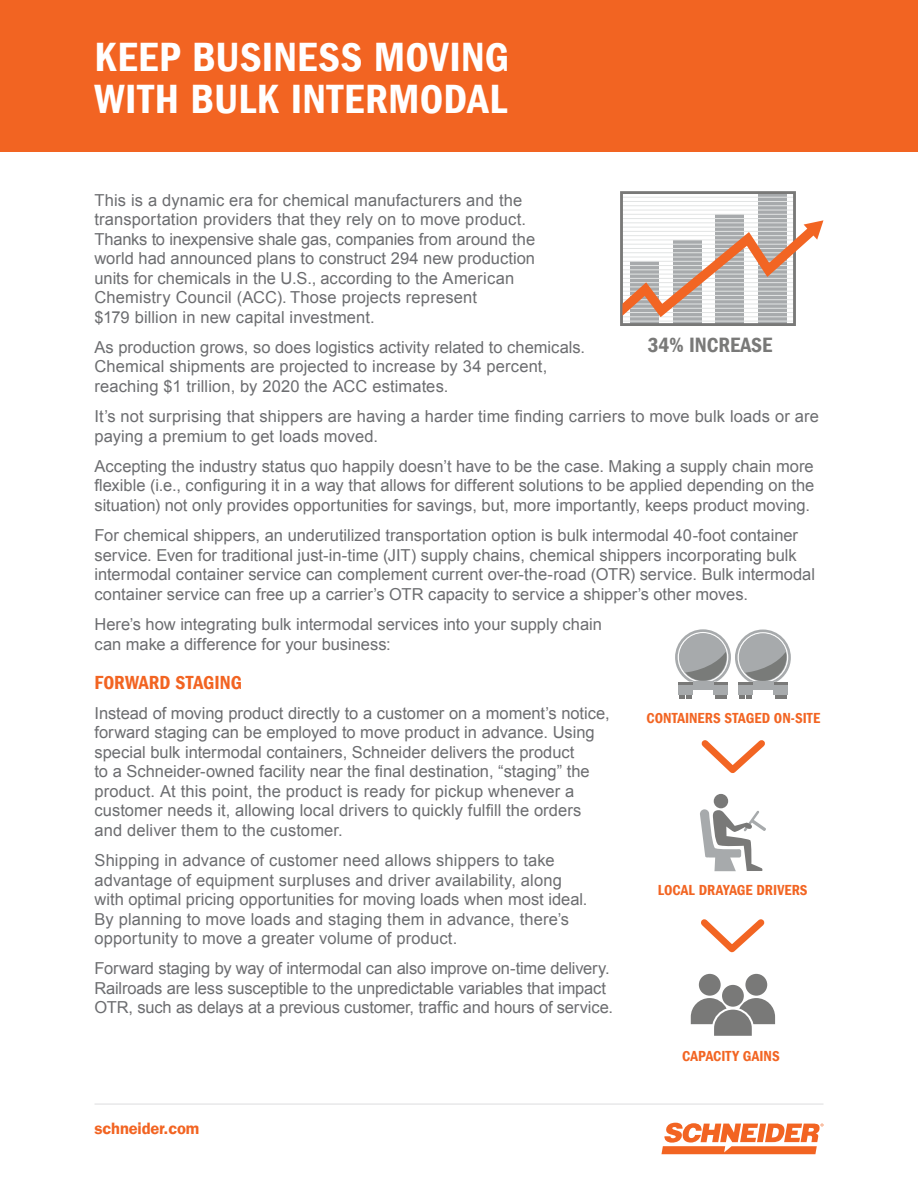
<style>
.page{position:relative;width:918px;height:1188px;background:#fff}
.page>*{position:absolute;margin:0;border:0;box-sizing:border-box;transform-origin:0 0}
.t1{font:42px/42px "Franklin Gothic LT Com Dm Cn";letter-spacing:.005em;color:#fff}
.t2{font:21.3px "Franklin Gothic LT Com Dm Cn";color:#797978}
.t3{font:19.5px "Franklin Gothic LT Com Dm Cn";color:#f26422}
.t4{font:16.5px/19.5px "Arial";color:#6c6d70}
.t5{font:16.5px "Franklin Gothic LT Com Dm";letter-spacing:-.01em;color:#f26422}
.t6{font:15px "Franklin Gothic LT Com Dm Cn";color:#f26523}
</style>
<div class="page">
<hr style="left:94px;top:1104px;width:730px;height:1px;background:#dcddde">
<svg style="left:662px;top:1123px;width:162px;height:31px"></svg>
<div style="left:0;top:0;width:918px;height:151px;background:#f26422"></div>
<div style="left:714px;top:794px;width:14px;height:14px;background:#797978;border-radius:50%"></div>
<svg style="left:700px;top:809px;width:66px;height:62px"></svg>
<svg style="left:701px;top:919px;width:64px;height:34px"></svg>
<svg style="left:701px;top:740px;width:64px;height:34px"></svg>
<div style="left:699px;top:974px;width:22px;height:22px;background:#797978;border-radius:50%"></div>
<div style="left:745px;top:974px;width:22px;height:22px;background:#797978;border-radius:50%"></div>
<div style="left:722px;top:985px;width:22px;height:22px;background:#797978;border-radius:50%"></div>
<svg style="left:691px;top:998px;width:84px;height:38px"></svg>
<svg style="left:679px;top:695px;width:13px;height:3px"></svg>
<svg style="left:715px;top:695px;width:12px;height:4px"></svg>
<hr style="left:678px;top:682px;width:50px;height:3px;background:#797978">
<div style="left:678px;top:685px;width:15px;height:10px;background:#a7aaac"></div>
<div style="left:713px;top:685px;width:15px;height:10px;background:#a7aaac"></div>
<div style="left:693px;top:681px;width:20px;height:8px;background:#a7aaac"></div>
<svg style="left:739px;top:695px;width:13px;height:4px"></svg>
<svg style="left:775px;top:695px;width:12px;height:4px"></svg>
<hr style="left:738px;top:682px;width:50px;height:3px;background:#797978">
<div style="left:738px;top:685px;width:50px;height:5px;background:#a7aaac"></div>
<div style="left:738px;top:685px;width:15px;height:10px;background:#a7aaac"></div>
<div style="left:773px;top:686px;width:15px;height:9px;background:#a7aaac"></div>
<div style="left:753px;top:681px;width:20px;height:9px;background:#a7aaac"></div>
<svg style="left:675px;top:629px;width:116px;height:53px"></svg>
<svg style="left:620px;top:191px;width:203px;height:135px"></svg>
<h1 class="t1" style="left:94px;top:36px;width:416px">KEEP BUSINESS MOVING<br>WITH BULK INTERMODAL</h1>
<p class="t4" style="left:94px;top:190px;width:442px">This is a dynamic era for chemical manufacturers and the transportation providers that they rely on to move product.<br>Thanks to inexpensive shale gas, companies from around the world had announced plans to construct 294 new production units for chemicals in the U.S., according to the American Chemistry Council (ACC). Those projects represent<br>$179 billion in new capital investment.</p>
<p class="t4" style="left:94px;top:337px;width:492px">As production grows, so does logistics activity related to chemicals.<br>Chemical shipments are projected to increase by 34 percent, reaching $1 trillion, by 2020 the ACC estimates.</p>
<p class="t4" style="left:94px;top:407px;width:726px">It’s not surprising that shippers are having a harder time finding carriers to move bulk loads or are paying a premium to get loads moved.</p>
<p class="t4" style="left:94px;top:457px;width:721px;text-align:justify">Accepting the industry status quo happily doesn’t have to be the case. Making a supply chain more flexible (i.e., configuring it in a way that allows for different solutions to be applied depending on the situation) not only provides opportunities for savings, but, more importantly, keeps product moving.</p>
<p class="t4" style="left:94px;top:526px;width:722px">For chemical shippers, an underutilized transportation option is bulk intermodal 40-foot container service. Even for traditional just-in-time (JIT) supply chains, chemical shippers incorporating bulk intermodal container service can complement current over-the-road (OTR) service. Bulk intermodal container service can free up a carrier’s OTR capacity to service a shipper’s other moves.</p>
<p class="t4" style="left:94px;top:615px;width:509px">Here’s how integrating bulk intermodal services into your supply chain can make a difference for your business:</p>
<p class="t3" style="left:94px;top:671px;width:149px">FORWARD STAGING</p>
<p class="t4" style="left:94px;top:703px;width:517px">Instead of moving product directly to a customer on a moment’s notice, forward staging can be employed to move product in advance. Using special bulk intermodal containers, Schneider delivers the product<br>to a Schneider-owned facility near the final destination, “staging” the product. At this point, the product is ready for pickup whenever a customer needs it, allowing local drivers to quickly fulfill the orders and deliver them to the customer.</p>
<p class="t4" style="left:94px;top:851px;width:495px">Shipping in advance of customer need allows shippers to take advantage of equipment surpluses and driver availability, along with optimal pricing opportunities for moving loads when most ideal.<br>By planning to move loads and staging them in advance, there’s opportunity to move a greater volume of product.</p>
<p class="t4" style="left:94px;top:959px;width:520px">Forward staging by way of intermodal can also improve on-time delivery.<br>Railroads are less susceptible to the unpredictable variables that impact<br>OTR, such as delays at a previous customer, traffic and hours of service.</p>
<p class="t2" style="left:648px;top:332px;width:126px">34% INCREASE</p>
<p class="t6" style="left:646px;top:710px;width:175px">CONTAINERS STAGED ON-SITE</p>
<p class="t6" style="left:658px;top:882px;width:151px">LOCAL DRAYAGE DRIVERS</p>
<p class="t5" style="left:94px;top:1119px;width:106px">schneider.com</p>
<p class="t6" style="left:682px;top:1047px;width:99px">CAPACITY GAINS</p>
</div>
